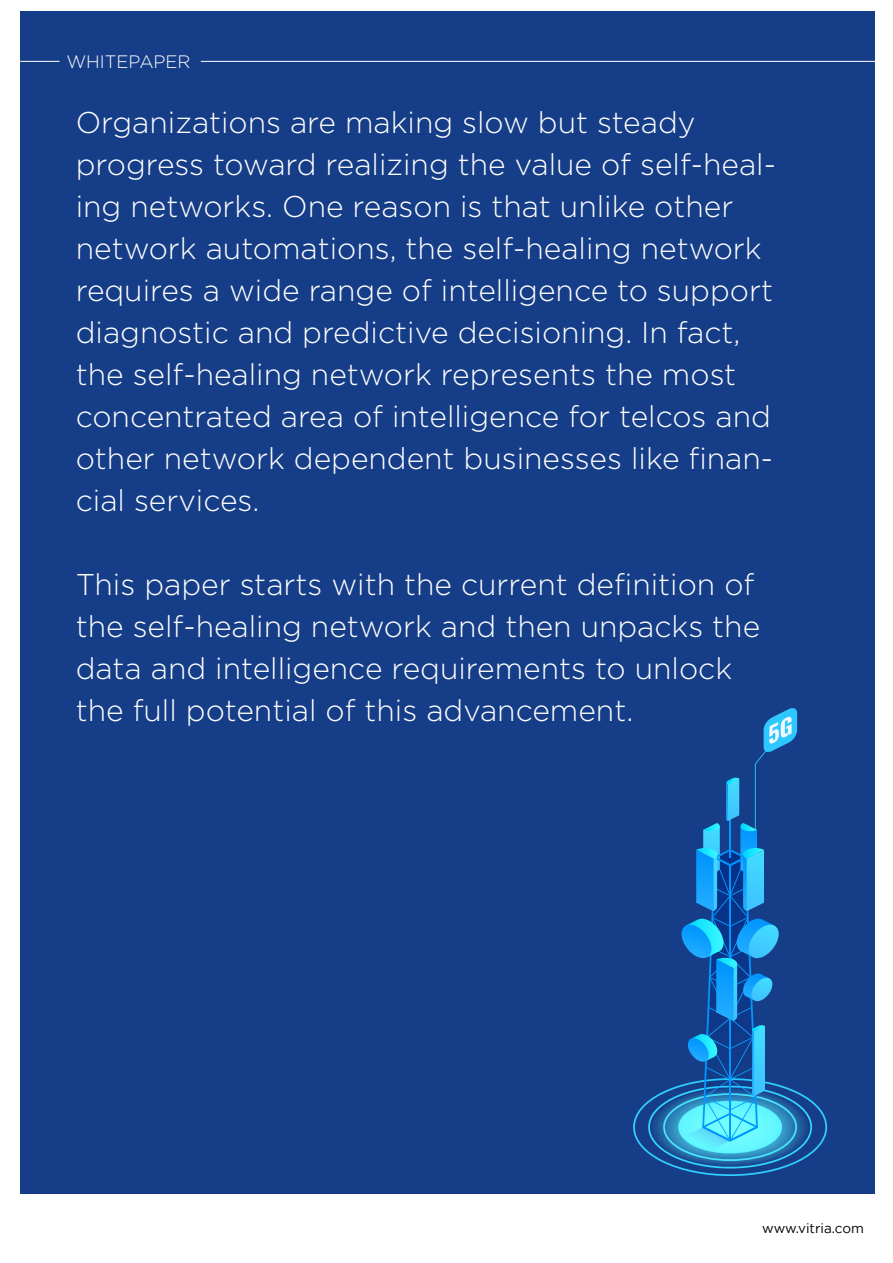
<style>
.page{position:relative;width:893px;height:1263px;background:#fff}
.page>*{position:absolute;margin:0;border:0;box-sizing:border-box;transform-origin:0 0}
.t1{font:300 30px/42px "Gotham";color:#fff}
.t2{font:300 18px "Gotham";color:#fff}
.t3{font:13.5px "Gotham";color:#000}
</style>
<div class="page">
<div style="left:20px;top:11px;width:855px;height:1183px;background:#163e88"></div>
<hr style="left:201px;top:61px;width:674px;height:1px;background:#fff">
<hr style="left:20px;top:61px;width:40px;height:1px;background:#fff">
<svg style="left:633px;top:708px;width:195px;height:468px"></svg>
<p class="t2" style="left:66px;top:52px;width:126px">WHITEPAPER</p>
<p class="t1" style="left:76px;top:101px;width:702px">Organizations are making slow but steady progress toward realizing the value of self-heal&shy;ing networks. One reason is that unlike other network automations, the self-healing network requires a wide range of intelligence to support diagnostic and predictive decisioning. In fact, the self-healing network represents the most concentrated area of intelligence for telcos and other network dependent businesses like finan&shy;cial services.</p>
<p class="t1" style="left:76px;top:563px;width:686px">This paper starts with the current definition of the self-healing network and then unpacks the data and intelligence requirements to unlock the full potential of this advancement.</p>
<p class="t3" style="left:762px;top:1221px;width:103px">www.vitria.com</p>
</div>
